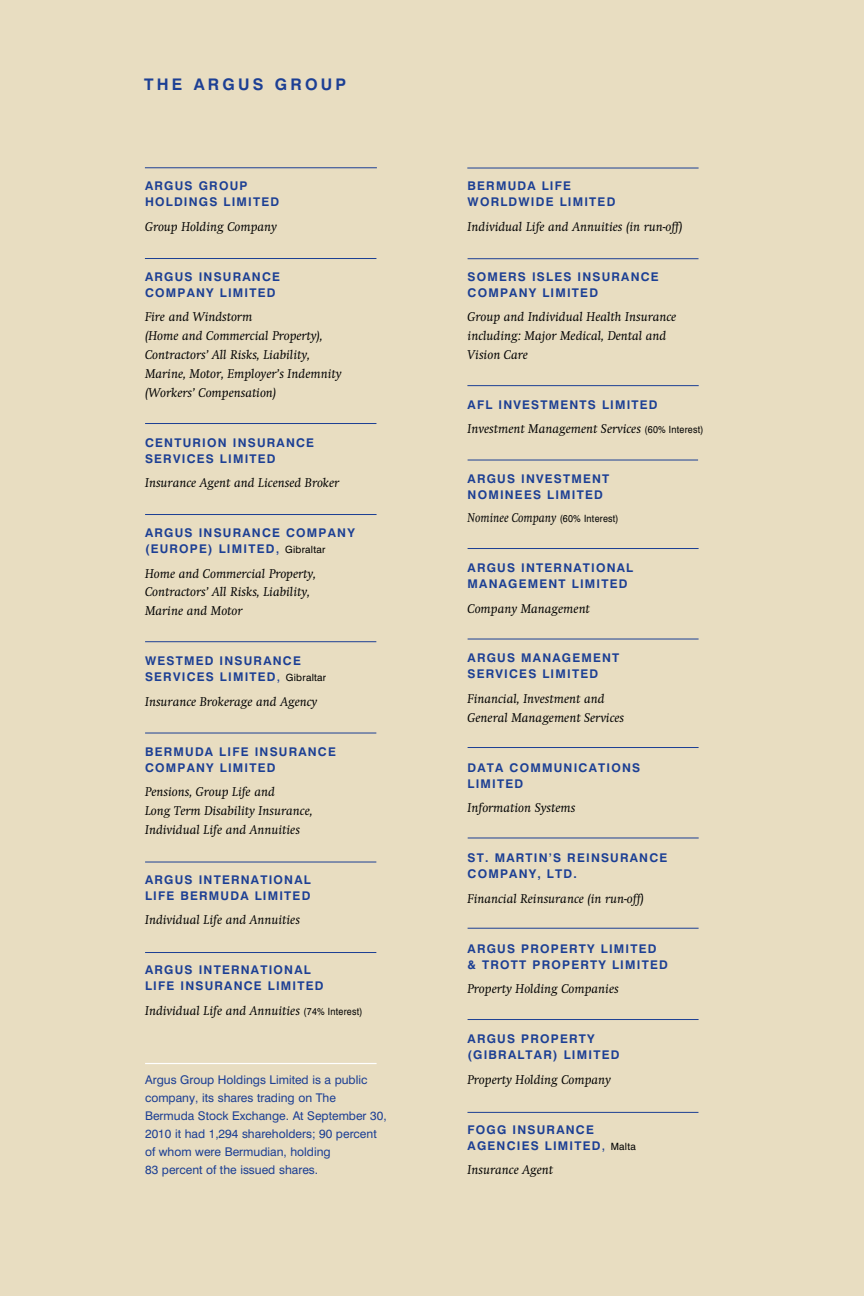
<style>
.page{position:relative;width:864px;height:1296px;background:#e8ddc1}
.page>*{position:absolute;margin:0;border:0;box-sizing:border-box;transform-origin:0 0}
.t1{font:700 16px "Swiss 721 BT";letter-spacing:.2em;color:#1c3f94}
.t2{font:italic 13.2px/18.8px "Swift EF";color:#000}
.t3{font:italic 13.2px "Swift EF";color:#000;scale:.9 1}
.t4{font:700 12px/16px "Swiss 721 BT";letter-spacing:.1em;color:#1c3f94}
.t5{font:12px/18px "Swiss 721 BT";color:#1c3f94}
.t6{font:10px "Swiss 721 BT";letter-spacing:.025em;color:#000}
.s1{font-weight:500;font-size:13.2px;color:#1c3f94}
.s2{font-weight:500;font-size:12px;color:#1c3f94}
.s3{font-family:"Swiss 721 BT";font-style:normal;font-size:10px}
.s4{font-weight:500}
.s5{font-weight:400;font-size:10px;color:#000}
</style>
<div class="page">
<hr style="left:145px;top:423px;width:231px;height:1px;background:#1c3f94">
<hr style="left:145px;top:258px;width:231px;height:1px;background:#1c3f94">
<hr style="left:145px;top:514px;width:232px;height:1px;background:#1c3f94">
<hr style="left:145px;top:641px;width:231px;height:1px;background:#1c3f94">
<hr style="left:468px;top:258px;width:231px;height:1px;background:#1c3f94">
<hr style="left:467px;top:385px;width:232px;height:1px;background:#1c3f94">
<hr style="left:468px;top:639px;width:231px;height:1px;background:#1c3f94">
<hr style="left:145px;top:167px;width:232px;height:1px;background:#1c3f94">
<hr style="left:145px;top:1063px;width:232px;height:1px;background:#fff">
<hr style="left:145px;top:733px;width:231px;height:1px;background:#1c3f94">
<hr style="left:145px;top:862px;width:231px;height:1px;background:#1c3f94">
<hr style="left:145px;top:952px;width:231px;height:1px;background:#1c3f94">
<hr style="left:467px;top:168px;width:232px;height:1px;background:#1c3f94">
<hr style="left:468px;top:460px;width:230px;height:1px;background:#1c3f94">
<hr style="left:468px;top:548px;width:231px;height:1px;background:#1c3f94">
<hr style="left:468px;top:747px;width:231px;height:1px;background:#1c3f94">
<hr style="left:468px;top:838px;width:231px;height:1px;background:#1c3f94">
<hr style="left:468px;top:928px;width:231px;height:1px;background:#1c3f94">
<hr style="left:468px;top:1019px;width:231px;height:1px;background:#1c3f94">
<hr style="left:467px;top:1112px;width:231px;height:1px;background:#1c3f94">
<p class="t1" style="left:144px;top:75px;width:93px">THE ARGUS</p>
<p class="t1" style="left:275px;top:75px;width:73px">GROU P</p>
<p class="t4" style="left:145px;top:178px;width:104px">ARGUS GROUP<br>HOLDINGS</p>
<p class="t4" style="left:224px;top:194px;width:34px">LIMITED</p>
<p class="t2" style="left:145px;top:217px;width:133px">Group Holding Company</p>
<p class="t4" style="left:145px;top:268px;width:135px">ARGUS INSURANCE<br>COMPANY LI MITED</p>
<p class="t2" style="left:145px;top:308px;width:198px">Fire and Windstorm<br>(Home and Commercial Property),<br>Contractors’ All Risks, Liability,<br>Marine, Motor, Employer’s Indemnity (Workers’ Compensation)</p>
<p class="t4" style="left:145px;top:434px;width:20px">CENT</p>
<p class="t4" style="left:183px;top:434px;width:19px">URION</p>
<p class="t4" style="left:145px;top:434px;width:169px;text-indent:88px">INSURANCE<br>SERVICES LI MITED</p>
<p class="t2" style="left:145px;top:474px;width:196px">Insurance Agent and Licensed Broker</p>
<p class="t4" style="left:145px;top:525px;width:211px">ARGUS INSURANCE COMPANY (EUROPE</p>
<p class="t4" style="left:208px;top:541px;width:44px">) LIMITED</p>
<p class="t6" style="left:276px;top:543px;width:51px"><span class="s1">,</span> Gibraltar</p>
<p class="t2" style="left:145px;top:564px;width:173px">Home and Commercial Property,<br>Contractors’ All Risks, Liability,<br>Marine and Motor</p>
<p class="t4" style="left:145px;top:653px;width:60px">WESTMED</p>
<p class="t4" style="left:145px;top:653px;width:156px;text-indent:75px">INSURANCE<br>SERVICES LI MITED</p>
<p class="t6" style="left:277px;top:672px;width:51px"><span class="s2">,</span> Gibraltar</p>
<p class="t2" style="left:145px;top:692px;width:174px">Insurance Brokerage and Agency</p>
<p class="t4" style="left:145px;top:743px;width:191px">BERMUDA LI FE INSURANCE<br>COMPANY LI MITED</p>
<p class="t2" style="left:145px;top:783px;width:169px">Pensions, Group Life and<br>Long Term Disability Insurance,<br>Individual Life and Annuities</p>
<p class="t4" style="left:145px;top:872px;width:63px">ARGUS INTERN</p>
<p class="t4" style="left:251px;top:872px;width:19px">ATION</p>
<p class="t4" style="left:294px;top:872px;width:17px">AL</p>
<p class="t4" style="left:145px;top:888px;width:143px">LIFE BERMUDA LIMITED</p>
<p class="t2" style="left:145px;top:911px;width:156px">Individual Life and Annuities</p>
<p class="t4" style="left:145px;top:962px;width:63px">ARGUS INTERN</p>
<p class="t4" style="left:251px;top:962px;width:19px">ATION</p>
<p class="t4" style="left:145px;top:962px;width:166px;text-indent:149px">AL<br>LI FE INSURANCE LI MITED</p>
<p class="t2" style="left:145px;top:1001px;width:219px">Individual Life and Annuities <span class="s3">(74% Interest)</span></p>
<p class="t5" style="left:145px;top:1070px;width:243px">Argus Group Holdings Limited is a public company, its shares trading on The Bermuda Stock Exchange. At September 30, 2010 it had 1,294 shareholders; 90 percent of whom were Bermudian, holding<br>83 percent of the issued shares.</p>
<p class="t4" style="left:468px;top:178px;width:126px">BERMUDA LI FE<br>WORLDWIDE LI MITED</p>
<p class="t2" style="left:468px;top:217px;width:216px">Individual Life and Annuities (in run-off)</p>
<p class="t4" style="left:468px;top:268px;width:191px">SOMERS ISLES INSURANCE<br>COMPANY LI MITED</p>
<p class="t2" style="left:468px;top:308px;width:210px">Group and Individual Health Insurance including: Major Medical, Dental and<br>Vision Care</p>
<p class="t4" style="left:468px;top:397px;width:192px">AFL I NVESTMENTS LIMITED</p>
<p class="t2" style="left:468px;top:420px;width:238px">Investment Management Services <span class="s3">(60% Interest)</span></p>
<p class="t4" style="left:468px;top:471px;width:143px">ARGUS INVESTMENT<br>NOMINEES LIMITED</p>
<p class="t3" style="left:468px;top:511px;width:169px">Nominee Company <span class="s3">(60% Interest)</span></p>
<p class="t4" style="left:468px;top:560px;width:63px">ARGUS INTERN</p>
<p class="t4" style="left:573px;top:560px;width:19px">ATION</p>
<p class="t4" style="left:617px;top:560px;width:17px">AL</p>
<p class="t4" style="left:468px;top:576px;width:82px">MANAGEMENT</p>
<p class="t4" style="left:572px;top:576px;width:34px">LIMITED</p>
<p class="t2" style="left:468px;top:599px;width:124px">Company Management</p>
<p class="t4" style="left:468px;top:650px;width:135px">ARGUS MANAGEMENT<br>SERVICES LI MITED</p>
<p class="t2" style="left:468px;top:689px;width:158px">Financial, Investment and<br>General Management Services</p>
<p class="t4" style="left:468px;top:759px;width:74px">DATA COMMU</p>
<p class="t4" style="left:564px;top:759px;width:77px">NICATIONS</p>
<p class="t4" style="left:468px;top:775px;width:57px">LIMITED</p>
<p class="t2" style="left:468px;top:799px;width:109px">Information Systems</p>
<p class="t4" style="left:468px;top:850px;width:57px">ST. MARTIN</p>
<p class="t4" style="left:549px;top:850px;width:28px">’S REIN</p>
<p class="t4" style="left:601px;top:850px;width:66px">SURANCE</p>
<p class="t4" style="left:468px;top:866px;width:89px">COMPANY, LTD</p>
<p class="t4" style="left:573px;top:866px;width:5px">.</p>
<p class="t2" style="left:468px;top:889px;width:178px">Financial Reinsurance (in run-off)</p>
<p class="t4" style="left:468px;top:940px;width:30px">ARGUS</p>
<p class="t4" style="left:468px;top:940px;width:202px;text-indent:54px">PROPERTY LI MITED<br>&amp; TROTT PROPERTY LIMITED</p>
<p class="t2" style="left:468px;top:980px;width:153px">Property Holding Companies</p>
<p class="t4" style="left:468px;top:1031px;width:30px">ARGUS</p>
<p class="t4" style="left:468px;top:1031px;width:153px;text-indent:54px">PROPERTY (GIBRALTAR) LIMITED</p>
<p class="t2" style="left:468px;top:1070px;width:145px">Property Holding Company</p>
<p class="t4" style="left:468px;top:1121px;width:170px">FOGG I NSU RANCE<br>AGENCIES LIMITED<span class="s4">,</span> <span class="s5">Malta</span></p>
<p class="t2" style="left:468px;top:1161px;width:87px">Insurance Agent</p>
</div>
